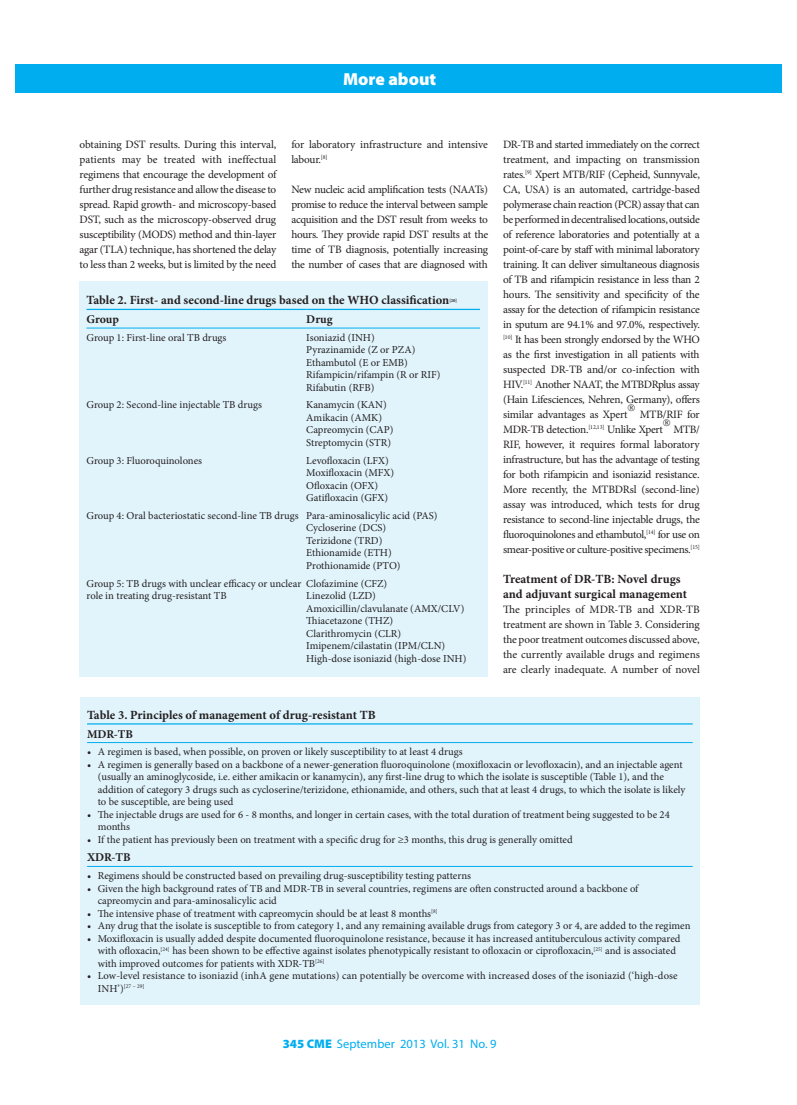
<style>
.page{position:relative;width:797px;height:1105px;background:#fff}
.page>*{position:absolute;margin:0;border:0;box-sizing:border-box;transform-origin:0 0}
.t1{font:900 17.5px "Myriad Pro";color:#fff}
.t2{font:700 12.5px/15px "Minion Pro";color:#231f20}
.t3{font:12.5px "Myriad Pro";color:#00aeef}
.t4{font:700 11.88px "Minion Pro";color:#231f20}
.t5{font:11.25px/15px "Minion Pro";letter-spacing:-.02em;color:#231f20;text-align:justify}
.t6{font:10.62px/12.5px "Minion Pro";color:#231f20}
.t7{font:5.62px "Minion Pro";color:#231f20}
.t8{font:700 4.62px "Minion Pro";color:#231f20}
.s1{font-size:10.62px}
.s2{font-weight:900}
</style>
<div class="page">
<div style="left:770px;top:64px;width:11px;height:28px;background:#00aeef"></div>
<div style="left:16px;top:64px;width:754px;height:28px;background:#00aeef"></div>
<div style="left:79px;top:281px;width:409px;height:395px;background:#e1f4fc"></div>
<hr style="left:86px;top:328px;width:220px;height:1px;background:#00aeef">
<hr style="left:306px;top:328px;width:174px;height:1px;background:#00aeef">
<hr style="left:86px;top:309px;width:220px;height:1px;background:#00aeef">
<hr style="left:306px;top:309px;width:174px;height:1px;background:#00aeef">
<div style="left:80px;top:697px;width:619px;height:307px;background:#e1f4fc"></div>
<hr style="left:87px;top:742px;width:605px;height:1px;background:#00aeef">
<hr style="left:87px;top:866px;width:605px;height:1px;background:#00aeef">
<hr style="left:87px;top:723px;width:605px;height:1px;background:#00aeef">
<h1 class="t1" style="left:343px;top:69px;width:95px">More about</h1>
<p class="t5" style="left:80px;top:137px;width:198px">obtaining DST results. During this interval, patients may be treated with ineffectual regimens that encourage the development of further drug resistance and allow the disease to spread. Rapid growth- and microscopy-based DST, such as the microscopy-observed drug susceptibility (MODS) method and thin-layer agar (TLA) technique, has shortened the delay to less than 2 weeks, but is limited by the need</p>
<p class="t5" style="left:291px;top:136px;width:198px">for laboratory infrastructure and intensive labour.<sup>[8]</sup></p>
<p class="t5" style="left:291px;top:182px;width:198px">New nucleic acid amplification tests (NAATs) promise to reduce the interval between sample acquisition and the DST result from weeks to hours. They provide rapid DST results at the time of TB diagnosis, potentially increasing the number of cases that are diagnosed with</p>
<p class="t2" style="left:86px;top:293px;width:364px">Table 2. First- and second-line drugs based on the WHO classification</p>
<p class="t8" style="left:449px;top:297px;width:9px">[20]</p>
<p class="t4" style="left:86px;top:311px;width:34px">Group</p>
<p class="t4" style="left:306px;top:311px;width:28px">Drug</p>
<p class="t6" style="left:86px;top:331px;width:141px">Group 1: First-line oral TB drugs</p>
<p class="t6" style="left:306px;top:331px;width:136px">Isoniazid (INH)<br>Pyrazinamide (Z or PZA)<br>Ethambutol (E or EMB)<br>Rifampicin/rifampin (R or RIF)<br>Rifabutin (RFB)</p>
<p class="t6" style="left:86px;top:399px;width:177px">Group 2: Second-line injectable TB drugs</p>
<p class="t6" style="left:306px;top:399px;width:89px">Kanamycin (KAN)<br>Amikacin (AMK)<br>Capreomycin (CAP)<br>Streptomycin (STR)</p>
<p class="t6" style="left:86px;top:454px;width:117px">Group 3: Fluoroquinolones</p>
<p class="t6" style="left:306px;top:454px;width:89px">Levofloxacin (LFX)<br>Moxifloxacin (MFX)<br>Ofloxacin (OFX)<br>Gatifloxacin (GFX)</p>
<p class="t6" style="left:306px;top:509px;width:133px;text-indent:-220px">Group 4: Oral bacteriostatic second-line TB drugs Para-aminosalicylic acid (PAS)<br>Cycloserine (DCS)<br>Terizidone (TRD)<br>Ethionamide (ETH)<br>Prothionamide (PTO)</p>
<p class="t6" style="left:86px;top:577px;width:216px">Group 5: TB drugs with unclear efficacy or unclear role in treating drug-resistant TB</p>
<p class="t6" style="left:306px;top:577px;width:162px">Clofazimine (CFZ)<br>Linezolid (LZD)<br>Amoxicillin/clavulanate (AMX/CLV)<br>Thiacetazone (THZ)<br>Clarithromycin (CLR)<br>Imipenem/cilastatin (IPM/CLN)<br>High-dose isoniazid (high-dose INH)</p>
<p class="t5" style="left:503px;top:136px;width:198px">DR-TB and started immediately on the correct treatment, and impacting on transmission rates.<sup>[9]</sup> Xpert MTB/RIF (Cepheid, Sunnyvale, CA, USA) is an automated, cartridge-based polymerase chain reaction (PCR) assay that can be performed in decentralised locations, outside of reference laboratories and potentially at a point-of-care by staff with minimal laboratory training. It can deliver simultaneous diagnosis of TB and rifampicin resistance in less than 2 hours. The sensitivity and specificity of the assay for the detection of rifampicin resistance in sputum are 94.1% and 97.0%, respectively. <sup>[10]</sup> It has been strongly endorsed by the WHO as the first investigation in all patients with suspected DR-TB and/or co-infection with HIV.<sup>[11]</sup> Another NAAT, the MTBDRplus assay (Hain Lifesciences, Nehren, Germany), offers similar advantages as Xpert MTB/RIF for MDR-TB detection.<sup>[12,13]</sup> Unlike Xpert MTB/ RIF, however, it requires formal laboratory infrastructure, but has the advantage of testing for both rifampicin and isoniazid resistance.<br>More recently, the MTBDRsl (second-line) assay was introduced, which tests for drug resistance to second-line injectable drugs, the fluoroquinolones and ethambutol,<sup>[14]</sup> for use on smear-positive or culture-positive specimens.<sup>[15]</sup></p>
<p class="t2" style="left:503px;top:571px;width:185px">Treatment of DR-TB: Novel drugs and adjuvant surgical management</p>
<p class="t5" style="left:503px;top:602px;width:198px">The principles of MDR-TB and XDR-TB treatment are shown in Table 3. Considering the poor treatment outcomes discussed above, the currently available drugs and regimens are clearly inadequate. A number of novel</p>
<p class="t2" style="left:87px;top:707px;width:290px">Table 3. Principles of management of drug-resistant TB</p>
<p class="t4" style="left:87px;top:725px;width:47px">MDR-TB</p>
<p class="t6" style="left:87px;top:746px;width:377px">• A regimen is based, when possible, on proven or likely susceptibility to at least 4 drugs</p>
<p class="t6" style="left:98px;top:758px;width:589px;text-indent:-11px">• A regimen is generally based on a backbone of a newer-generation fluoroquinolone (moxifloxacin or levofloxacin), and an injectable agent (usually an aminoglycoside, i.e. either amikacin or kanamycin), any first-line drug to which the isolate is susceptible (Table 1), and the addition of category 3 drugs such as cycloserine/terizidone, ethionamide, and others, such that at least 4 drugs, to which the isolate is likely to be susceptible, are being used</p>
<p class="t6" style="left:98px;top:808px;width:573px;text-indent:-11px">• The injectable drugs are used for 6 - 8 months, and longer in certain cases, with the total duration of treatment being suggested to be 24 months</p>
<p class="t6" style="left:87px;top:833px;width:487px">• If the patient has previously been on treatment with a specific drug for ≥3 months, this drug is generally omitted</p>
<p class="t4" style="left:87px;top:849px;width:45px">XDR-TB</p>
<p class="t6" style="left:87px;top:869px;width:385px">• Regimens should be constructed based on prevailing drug-susceptibility testing patterns</p>
<p class="t6" style="left:98px;top:882px;width:542px;text-indent:-11px">• Given the high background rates of TB and MDR-TB in several countries, regimens are often constructed around a backbone of capreomycin and para-aminosalicylic acid</p>
<p class="t6" style="left:87px;top:907px;width:352px">• The intensive phase of treatment with capreomycin should be at least 8 months<sup>[8]</sup></p>
<p class="t6" style="left:87px;top:919px;width:605px">• Any drug that the isolate is susceptible to from category 1, and any remaining available drugs from category 3 or 4, are added to the regimen</p>
<p class="t6" style="left:98px;top:932px;width:584px;text-indent:-11px">• Moxifloxacin is usually added despite documented fluoroquinolone resistance, because it has increased antituberculous activity compared with ofloxacin,<sup>[24]</sup> has been shown to be effective against isolates phenotypically resistant to ofloxacin or ciprofloxacin,<sup>[25]</sup> and is associated with improved outcomes for patients with XDR-TB<sup>[26]</sup></p>
<p class="t6" style="left:87px;top:969px;width:592px">• Low-level resistance to isoniazid (inhA gene mutations) can potentially be overcome with increased doses of the isoniazid (‘high-dose</p>
<p class="t7" style="left:98px;top:982px;width:48px"><span class="s1">INH’)</span>[27 – 29]</p>
<p class="t3" style="left:283px;top:1036px;width:215px"><span class="s2">345 CME</span> September 2013 Vol. 31 No. 9</p>
</div>
